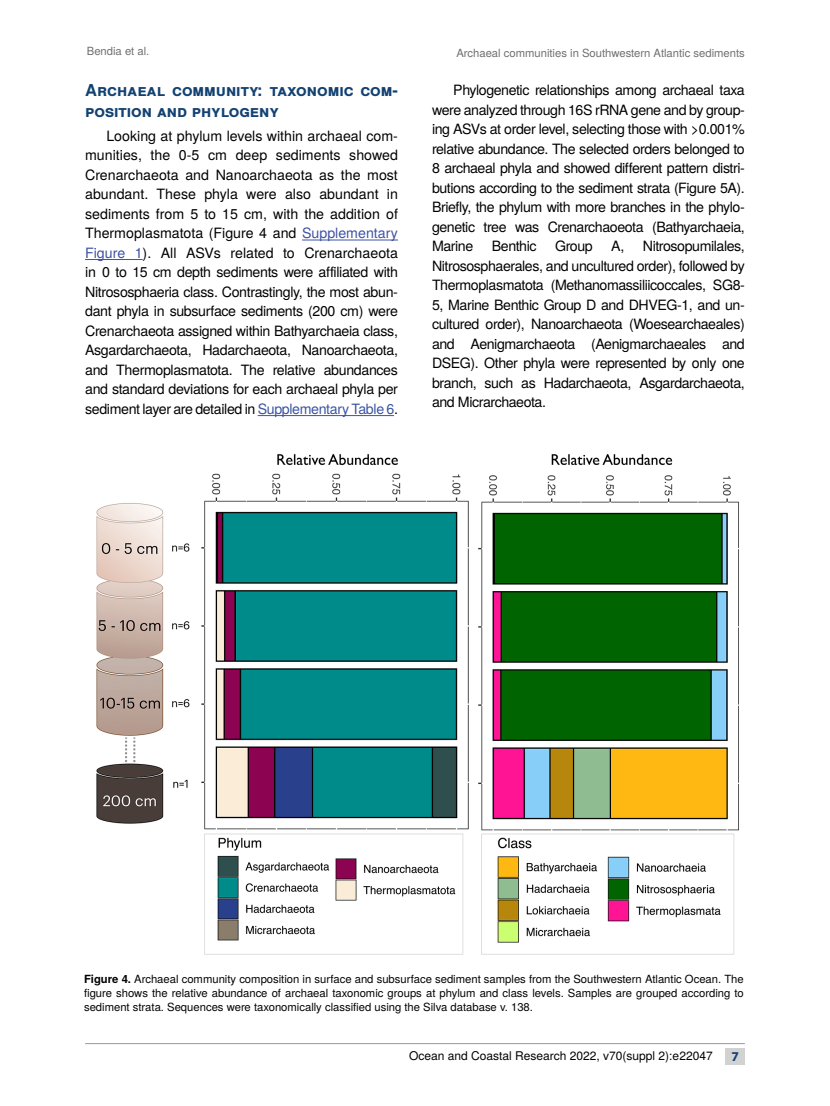
<style>
.page{position:relative;width:830px;height:1106px;background:#fff}
.page>*{position:absolute;margin:0;border:0;box-sizing:border-box;transform-origin:0 0}
.t1{font:700 16.5px/21px "Te X Gyre Heros";color:#134272}
.t2{font:14.25px/19.5px "Te X Gyre Heros";letter-spacing:-.03em;color:#000;text-align:justify}
.t3{font:700 13.5px "Myriad Pro";color:#134272}
.t4{font:12px "Te X Gyre Heros";color:#000}
.t5{font:11.25px/14.2px "Te X Gyre Heros";color:#000;text-align:justify}
.t6{font:11.25px "Te X Gyre Heros";color:#6d6e71}
.s1{color:#3e51a3}
.s2{color:#3a53a4}
.s3{font-weight:700}
</style>
<div class="page">
<hr style="left:85px;top:1043px;width:659px;height:1px;background:#9a9a9b">
<div style="left:725px;top:1048px;width:19px;height:16px;background:#d2d2d2"></div>
<hr style="left:302px;top:240px;width:96px;height:1px;background:#3e51a3">
<hr style="left:85px;top:259px;width:57px;height:1px;background:#3e51a3">
<hr style="left:257px;top:415px;width:137px;height:1px;background:#3a53a4">
<img style="left:96px;top:454px;width:643px;height:501px">
<p class="t6" style="left:87px;top:42px;width:64px">Bendia et al.</p>
<p class="t1" style="left:85px;top:79px;width:314px">Archaeal community: taxonomic com&shy;position and phylogeny</p>
<p class="t2" style="left:85px;top:125px;width:314px;text-indent:21px">Looking at phylum levels within archaeal com&shy;munities, the 0-5 cm deep sediments showed Crenarchaeota and Nanoarchaeota as the most abundant. These phyla were also abundant in sediments from 5 to 15 cm, with the addition of Thermoplasmatota (Figure 4 and <span class="s1">Supplementary Figure 1</span>). All ASVs related to Crenarchaeota in 0 to 15 cm depth sediments were affiliated with Nitrososphaeria class. Contrastingly, the most abun&shy;dant phyla in subsurface sediments (200 cm) were Crenarchaeota assigned within Bathyarchaeia class, Asgardarchaeota, Hadarchaeota, Nanoarchaeota, and Thermoplasmatota. The relative abundances and standard deviations for each archaeal phyla per sediment layer are detailed in <span class="s2">Supplementary Table 6</span>.</p>
<p class="t6" style="left:456px;top:44px;width:290px">Archaeal communities in Southwestern Atlantic sediments</p>
<p class="t2" style="left:432px;top:79px;width:314px;text-indent:21px">Phylogenetic relationships among archaeal taxa were analyzed through 16S rRNA gene and by group&shy;ing ASVs at order level, selecting those with &gt;0.001% relative abundance. The selected orders belonged to 8 archaeal phyla and showed different pattern distri&shy;butions according to the sediment strata (Figure 5A).<br>Briefly, the phylum with more branches in the phylo&shy;genetic tree was Crenarchaoeota (Bathyarchaeia, Marine</p>
<p class="t2" style="left:491px;top:235px;width:46px">Benthic</p>
<p class="t2" style="left:554px;top:235px;width:39px">Group</p>
<p class="t2" style="left:611px;top:235px;width:15px">A,</p>
<p class="t2" style="left:432px;top:235px;width:314px;text-indent:211px">Nitrosopumilales, Nitrososphaerales, and uncultured order), followed by Thermoplasmatota (Methanomassiliicoccales, SG8- 5, Marine Benthic Group D and DHVEG-1, and un&shy;cultured order), Nanoarchaeota (Woesearchaeales) and Aenigmarchaeota (Aenigmarchaeales and DSEG). Other phyla were represented by only one branch, such as Hadarchaeota, Asgardarchaeota, and Micrarchaeota.</p>
<p class="t5" style="left:84px;top:970px;width:661px"><span class="s3">Figure 4.</span> Archaeal community composition in surface and subsurface sediment samples from the Southwestern Atlantic Ocean. The figure shows the relative abundance of archaeal taxonomic groups at phylum and class levels. Samples are grouped according to sediment strata. Sequences were taxonomically classified using the Silva database v. 138.</p>
<p class="t4" style="left:409px;top:1046px;width:305px">Ocean and Coastal Research 2022, v70(suppl 2):e22047</p>
<p class="t3" style="left:731px;top:1047px;width:9px">7</p>
</div>
